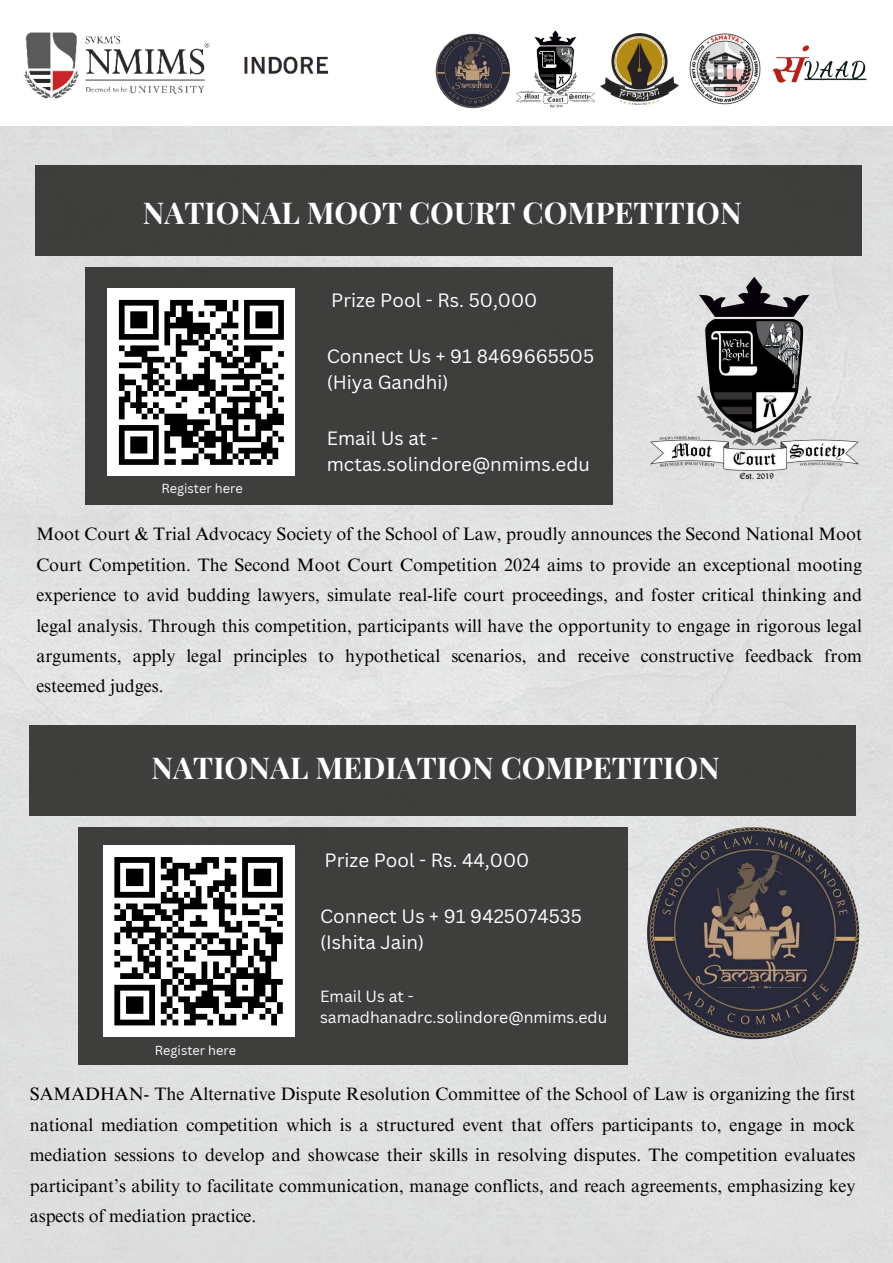
<style>
.page{position:relative;width:893px;height:1263px;background:#fff}
.page>*{position:absolute;margin:0;border:0;box-sizing:border-box;transform-origin:0 0}
.t1{font:700 30px "Playfair Display";color:#fff}
.t2{font:18.75px/25.9px "Canva Sans";color:#fff}
.t3{font:18px/30.4px "Times NRMT Pro";color:#000;text-align:justify}
.t4{font:15.75px/21.9px "Canva Sans";color:#fff}
.t5{font:12.75px "Canva Sans";color:#fff}
</style>
<div class="page">
<div style="left:0;top:126px;width:893px;height:1137px;background:#dfe0e1"></div>
<div style="left:36px;top:166px;width:826px;height:90px;background:#3f3e3c"></div>
<img style="left:23px;top:32px;width:306px;height:67px">
<div style="left:85px;top:267px;width:527px;height:238px;background:#3f3e3c"></div>
<img style="left:650px;top:277px;width:208px;height:203px">
<div style="left:107px;top:289px;width:188px;height:187px;background:#fff"></div>
<svg style="left:118px;top:299px;width:166px;height:166px"></svg>
<img style="left:689px;top:33px;width:72px;height:72px">
<img style="left:601px;top:34px;width:77px;height:70px">
<img style="left:772px;top:45px;width:95px;height:38px">
<img style="left:516px;top:31px;width:79px;height:76px">
<img style="left:436px;top:34px;width:74px;height:74px;border-radius:50%">
<div style="left:29px;top:726px;width:826px;height:90px;background:#3f3e3d"></div>
<div style="left:78px;top:827px;width:549px;height:237px;background:#3f3e3d"></div>
<div style="left:103px;top:845px;width:191px;height:192px;background:#fff"></div>
<svg style="left:114px;top:857px;width:169px;height:169px"></svg>
<img style="left:647px;top:827px;width:212px;height:212px;border-radius:50%">
<h1 class="t1" style="left:143px;top:192px;width:600px">NATIONAL MOOT COURT COMPETITION</h1>
<p class="t5" style="left:161px;top:480px;width:83px">Register here</p>
<p class="t2" style="left:331px;top:287px;width:208px">Prize Pool - Rs. 50,000</p>
<p class="t2" style="left:327px;top:343px;width:269px">Connect Us + 91 8469665505 (Hiya Gandhi)</p>
<p class="t2" style="left:327px;top:425px;width:265px">Email Us at - mctas.solindore@nmims.edu</p>
<p class="t3" style="left:36px;top:521px;width:827px">Moot Court &amp; Trial Advocacy Society of the School of Law, proudly announces the Second National Moot Court Competition. The Second Moot Court Competition 2024 aims to provide an exceptional mooting experience to avid budding lawyers, simulate real-life court proceedings, and foster critical thinking and legal analysis. Through this competition, participants will have the opportunity to engage in rigorous legal arguments, apply legal principles to hypothetical scenarios, and receive constructive feedback from esteemed judges.</p>
<h1 class="t1" style="left:152px;top:746px;width:569px">NATIONAL MEDIATION COMPETITION</h1>
<p class="t2" style="left:324px;top:847px;width:206px">Prize Pool - Rs. 44,000</p>
<p class="t2" style="left:320px;top:903px;width:263px">Connect Us + 91 9425074535 (Ishita Jain)</p>
<p class="t5" style="left:155px;top:1041px;width:83px">Register here</p>
<p class="t4" style="left:320px;top:984px;width:289px">Email Us at - samadhanadrc.solindore@nmims.edu</p>
<p class="t3" style="left:30px;top:1081px;width:827px">SAMADHAN- The Alternative Dispute Resolution Committee of the School of Law is organizing the first national mediation competition which is a structured event that offers participants to, engage in mock mediation sessions to develop and showcase their skills in resolving disputes. The competition evaluates participant’s ability to facilitate communication, manage conflicts, and reach agreements, emphasizing key aspects of mediation practice.</p>
</div>
